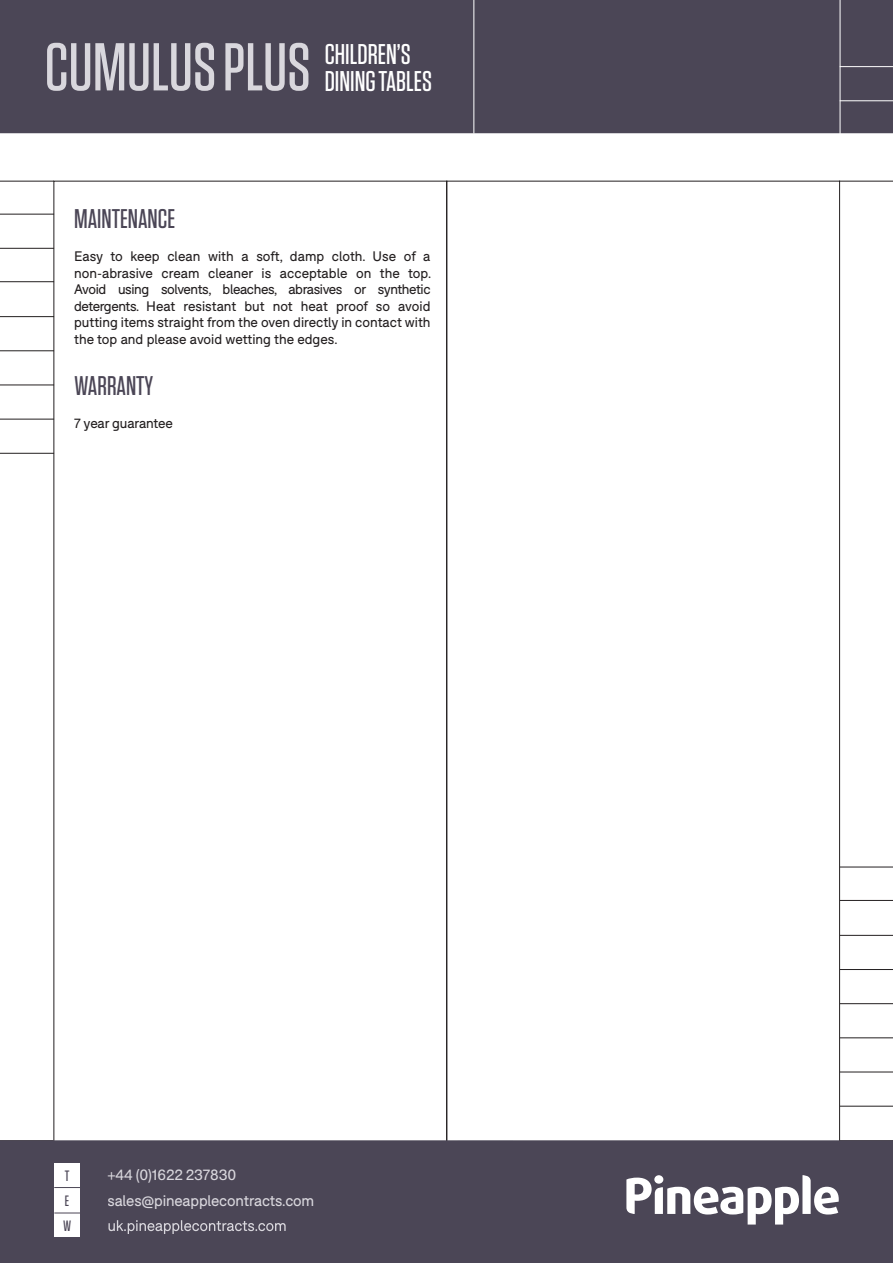
<style>
.page{position:relative;width:893px;height:1263px;background:#fff}
.page>*{position:absolute;margin:0;border:0;box-sizing:border-box;transform-origin:0 0}
.t1{font:500 67.5px "Tungsten";color:#d9d7dd}
.t2{font:500 28.5px/27px "Tungsten";color:#fff}
.t3{font:500 27px "Tungsten";color:#4b4656}
.t4{font:15px "F37 Bolton";letter-spacing:-.01em;color:#d9d7dd}
.t5{font:500 15px "Tungsten";color:#4b4656}
.t6{font:13.5px/16.5px "F37 Bolton";color:#231f20;text-align:justify}
</style>
<div class="page">
<div style="left:1px;top:1px;width:891px;height:131px;background:#4b4656"></div>
<div style="left:0;top:0;width:893px;height:133px;border:2px solid #4b4656"></div>
<div style="left:1px;top:1141px;width:891px;height:121px;background:#4b4656"></div>
<div style="left:0;top:1140px;width:893px;height:123px;border:2px solid #4b4656"></div>
<hr style="left:840px;top:867px;width:53px;height:1px;background:#231f20">
<hr style="left:840px;top:1003px;width:53px;height:1px;background:#231f20">
<hr style="left:840px;top:935px;width:53px;height:1px;background:#231f20">
<hr style="left:840px;top:1072px;width:53px;height:1px;background:#231f20">
<hr style="left:840px;top:1037px;width:53px;height:1px;background:#231f20">
<hr style="left:840px;top:969px;width:53px;height:1px;background:#231f20">
<hr style="left:840px;top:1106px;width:53px;height:1px;background:#231f20">
<hr style="left:840px;top:900px;width:53px;height:1px;background:#231f20">
<svg style="left:626px;top:1175px;width:213px;height:49px"></svg>
<div style="left:654px;top:1175px;width:9px;height:9px;background:#fff;border-radius:50%"></div>
<div style="left:54px;top:1162px;width:26px;height:25px;background:#fff"></div>
<div style="left:54px;top:1187px;width:26px;height:25px;background:#fff"></div>
<svg style="left:54px;top:1187px;width:26px;height:1px"></svg>
<hr style="left:839px;top:181px;width:54px;height:1px;background:#231f20">
<hr style="left:840px;top:0;width:1px;height:135px;background:#fff">
<hr style="left:840px;top:66px;width:53px;height:1px;background:#fff">
<hr style="left:840px;top:100px;width:53px;height:1px;background:#fff">
<hr style="left:473px;top:0;width:1px;height:134px;background:#fff">
<hr style="left:0;top:248px;width:54px;height:1px;background:#231f20">
<hr style="left:0;top:385px;width:54px;height:1px;background:#231f20">
<hr style="left:0;top:316px;width:54px;height:1px;background:#231f20">
<hr style="left:0;top:181px;width:54px;height:1px;background:#231f20">
<hr style="left:0;top:453px;width:54px;height:1px;background:#231f20">
<hr style="left:0;top:419px;width:54px;height:1px;background:#231f20">
<hr style="left:0;top:350px;width:54px;height:1px;background:#231f20">
<hr style="left:0;top:214px;width:54px;height:1px;background:#231f20">
<hr style="left:0;top:281px;width:54px;height:1px;background:#231f20">
<div style="left:54px;top:1212px;width:26px;height:25px;background:#fff"></div>
<svg style="left:54px;top:1212px;width:26px;height:1px"></svg>
<svg style="left:108px;top:1220px;width:178px;height:14px"></svg>
<h1 class="t1" style="left:45px;top:32px;width:268px">CUMULUS PLUS</h1>
<h2 class="t2" style="left:325px;top:41px;width:109px">CHILDREN’S<br>DINING TABLES</h2>
<h3 class="t3" style="left:74px;top:205px;width:102px">MAINTENANCE</h3>
<p class="t6" style="left:74px;top:248px;width:359px">Easy to keep clean with a soft, damp cloth. Use of a non-abrasive cream cleaner is acceptable on the top.<br>Avoid using solvents, bleaches, abrasives or synthetic detergents. Heat resistant but not heat proof so avoid putting items straight from the oven directly in contact with the top and please avoid wetting the edges.</p>
<h3 class="t3" style="left:74px;top:371px;width:80px">WARRANTY</h3>
<p class="t6" style="left:74px;top:415px;width:100px">7 year guarantee</p>
<p class="t5" style="left:65px;top:1168px;width:6px">T</p>
<p class="t4" style="left:107px;top:1166px;width:130px">+44 (0)1622 237830</p>
<p class="t5" style="left:65px;top:1193px;width:6px">E</p>
<p class="t4" style="left:107px;top:1191px;width:208px">sales@pineapplecontracts.com</p>
<p class="t5" style="left:63px;top:1218px;width:10px">W</p>
</div>
